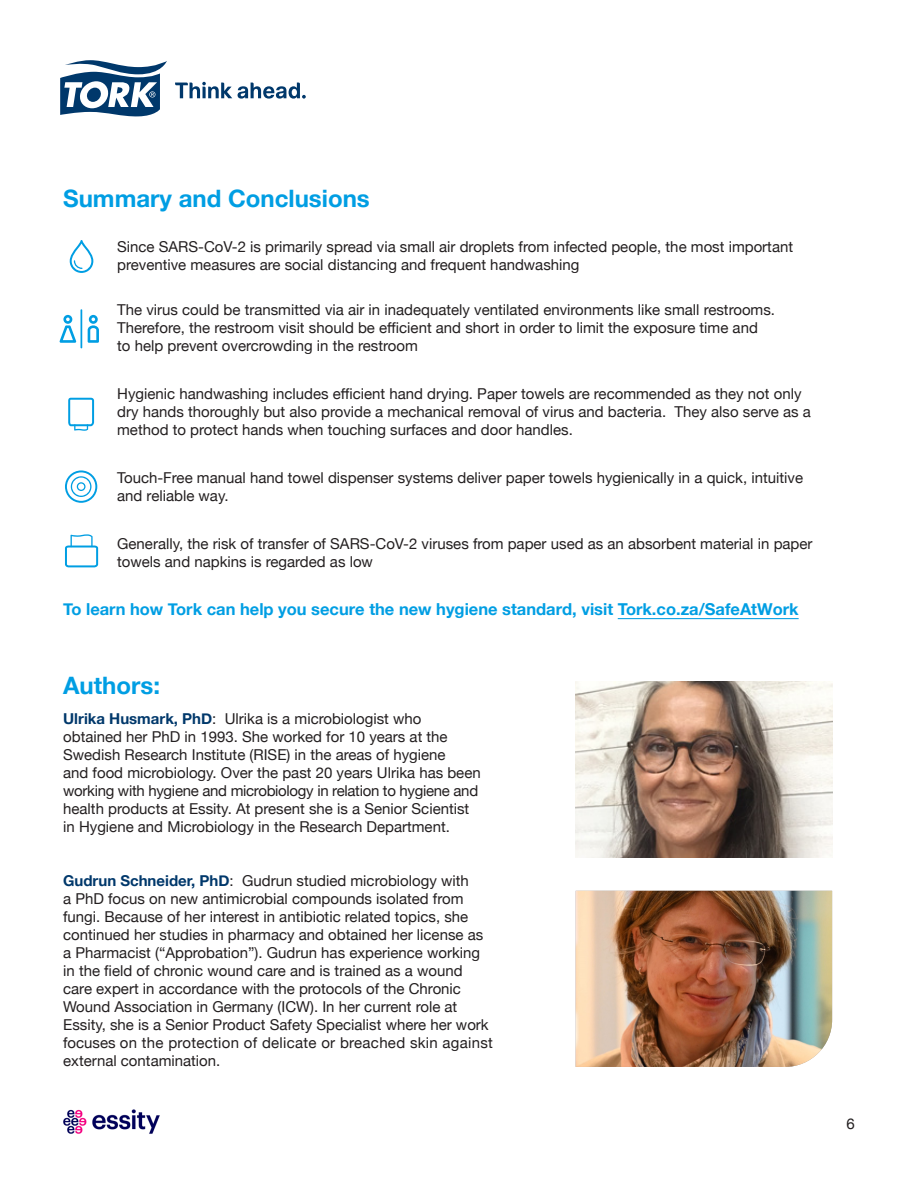
<style>
.page{position:relative;width:918px;height:1188px;background:#fff}
.page>*{position:absolute;margin:0;border:0;box-sizing:border-box;transform-origin:0 0}
.t1{font:700 24px "Helvetica Neue";color:#009ee3}
.t2{font:700 16.5px "Helvetica Neue";color:#009ee3}
.t3{font:15px/18px "Helvetica Neue";color:#231f20}
.s1{font-family:"Helvetica Neue LT Std"}
.s2{font-weight:700;color:#00386b}
</style>
<div class="page">
<svg style="left:60px;top:60px;width:107px;height:56px"></svg>
<svg style="left:175px;top:82px;width:57px;height:16px"></svg>
<svg style="left:238px;top:83px;width:68px;height:16px"></svg>
<svg style="left:65px;top:470px;width:32px;height:33px"></svg>
<svg style="left:70px;top:240px;width:23px;height:33px"></svg>
<hr style="left:81px;top:309px;width:1px;height:39px;background:#009ee3">
<svg style="left:60px;top:315px;width:16px;height:28px"></svg>
<svg style="left:88px;top:315px;width:11px;height:28px"></svg>
<svg style="left:68px;top:398px;width:26px;height:33px"></svg>
<svg style="left:65px;top:534px;width:33px;height:33px"></svg>
<img style="left:576px;top:681px;width:256px;height:176px">
<img style="left:576px;top:891px;width:256px;height:176px">
<img style="left:63px;top:1109px;width:97px;height:25px">
<hr style="left:618px;top:618px;width:181px;height:1px;background:#009ee3">
<p class="t1" style="left:63px;top:179px;width:308px">Summary and Conclusions</p>
<p class="t3" style="left:117px;top:239px;width:677px">Since SARS-CoV-2 is primarily spread via small air droplets from infected people, the most important preventive measures are social distancing and frequent handwashing</p>
<p class="t3" style="left:117px;top:302px;width:659px">The virus could be transmitted via air in inadequately ventilated environments like small restrooms.<br>Therefore, the restroom visit should be efficient and short in order to limit the exposure time and<br>to help prevent overcrowding in the restroom</p>
<p class="t3" style="left:117px;top:386px;width:695px">Hygienic handwashing includes efficient hand drying. Paper towels are recommended as they not only dry hands thoroughly but also provide a mechanical removal of virus and bacteria. They also serve as a method to protect hands when touching surfaces and door handles.</p>
<p class="t3" style="left:117px;top:470px;width:687px">Touch-Free manual hand towel dispenser systems deliver paper towels hygienically in a quick, intuitive and reliable way.</p>
<p class="t3" style="left:117px;top:536px;width:697px">Generally, the risk of transfer of SARS-CoV-2 viruses from paper used as an absorbent material in paper towels and napkins is regarded as low</p>
<p class="t2" style="left:63px;top:597px;width:737px">To learn how Tork can help you secure the new hygiene standard, visit <span class="s1">Tork.co.za/SafeAtWork</span></p>
<p class="t1" style="left:63px;top:667px;width:98px">Authors:</p>
<p class="t3" style="left:63px;top:711px;width:419px"><span class="s2">Ulrika Husmark, PhD</span>: Ulrika is a microbiologist who obtained her PhD in 1993. She worked for 10 years at the Swedish Research Institute (RISE) in the areas of hygiene<br>and food microbiology. Over the past 20 years Ulrika has been working with hygiene and microbiology in relation to hygiene and health products at Essity. At present she is a Senior Scientist in Hygiene and Microbiology in the Research Department.</p>
<p class="t3" style="left:63px;top:873px;width:407px"><span class="s2">Gudrun Schneider, PhD</span>: Gudrun studied microbiology with</p>
<p class="t3" style="left:63px;top:891px;width:422px">a PhD focus on new antimicrobial compounds isolated from fungi. Because of her interest in antibiotic related topics, she continued her studies in pharmacy and obtained her license as</p>
<p class="t3" style="left:63px;top:945px;width:418px">a Pharmacist (“Approbation”). Gudrun has experience working</p>
<p class="t3" style="left:63px;top:963px;width:401px">in the field of chronic wound care and is trained as a wound</p>
<p class="t3" style="left:63px;top:981px;width:431px">care expert in accordance with the protocols of the Chronic Wound Association in Germany (ICW). In her current role at Essity, she is a Senior Product Safety Specialist where her work focuses on the protection of delicate or breached skin against external contamination.</p>
<p class="t3" style="left:846px;top:1116px;width:10px">6</p>
</div>
